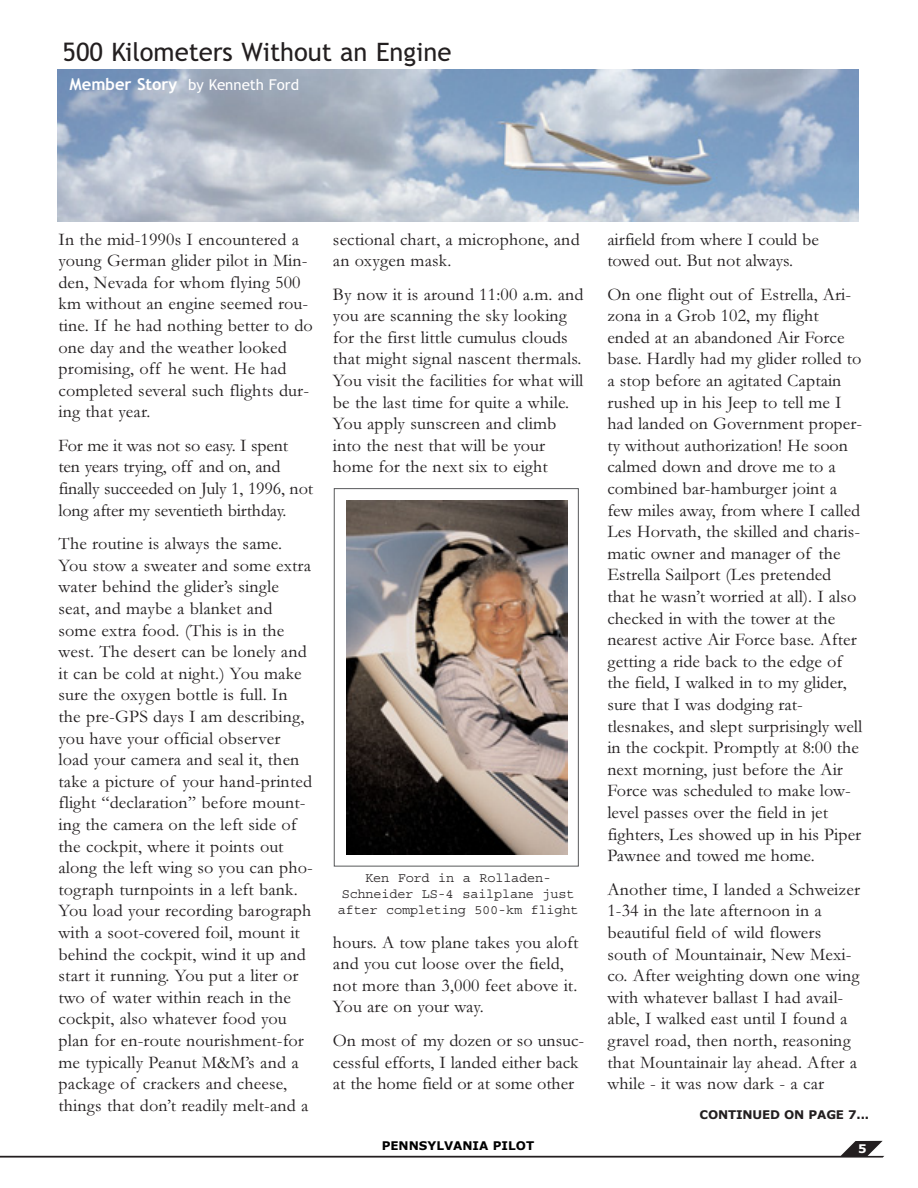
<style>
.page{position:relative;width:918px;height:1188px;background:#fff}
.page>*{position:absolute;margin:0;border:0;box-sizing:border-box;transform-origin:0 0}
.t1{font:25.5px "TT1515 BO00";color:#231f20}
.t2{font:18px/21.6px "TT15186 O00";letter-spacing:.01em;color:#231f20}
.t3{font:18px/21.6px "TT15186 O00";letter-spacing:-.01em;color:#231f20}
.t4{font:15px "TT1515 BO00";color:#fff}
.t5{font:13.5px/16.2px "Courier";letter-spacing:-.01em;color:#231f20;text-align:center}
.t6{font:12px "TT15162 O00";letter-spacing:-.015em;color:#231f20}
.t7{font:12px "TT15162 O00";color:#000}
.t8{font:12px "TT15162 O00";color:#fff}
.s1{font-family:"TT15154 O00";font-size:16.5px}
</style>
<div class="page">
<svg style="left:0;top:1141px;width:884px;height:17px"></svg>
<img style="left:347px;top:500px;width:220px;height:354px">
<div style="left:334px;top:488px;width:245px;height:379px;border:1px solid #58595b"></div>
<img style="left:57px;top:69px;width:802px;height:153px">
<h1 class="t1" style="left:63px;top:42px;width:390px">500 Kilometers Without an Engine</h1>
<p class="t4" style="left:70px;top:79px;width:231px"><span class="s1">Member Story</span> by Kenneth Ford</p>
<p class="t2" style="left:58px;top:230px;width:256px">In the mid-1990s I encountered a young German glider pilot in Min&shy;den, Nevada for whom flying 500 km without an engine seemed rou&shy;tine. If he had nothing better to do one day and the weather looked promising, off he went. He had completed several such flights dur&shy;ing that year.</p>
<p class="t3" style="left:58px;top:436px;width:256px">For me it was not so easy. I spent ten years trying, off and on, and finally succeeded on July 1, 1996, not long after my seventieth birthday.</p>
<p class="t2" style="left:58px;top:535px;width:256px">The routine is always the same.<br>You stow a sweater and some extra water behind the glider’s single seat, and maybe a blanket and some extra food. (This is in the west. The desert can be lonely and it can be cold at night.) You make sure the oxygen bottle is full. In the pre-GPS days I am describing, you have your official observer load your camera and seal it, then take a picture of your hand-printed flight “declaration” before mount&shy;ing the camera on the left side of the cockpit, where it points out along the left wing so you can pho&shy;tograph turnpoints in a left bank.<br>You load your recording barograph with a soot-covered foil, mount it behind the cockpit, wind it up and start it running. You put a liter or two of water within reach in the cockpit, also whatever food you plan for en-route nourishment-for me typically Peanut M&amp;M’s and a package of crackers and cheese, things that don’t readily melt-and a</p>
<p class="t2" style="left:333px;top:230px;width:248px">sectional chart, a microphone, and an oxygen mask.</p>
<p class="t2" style="left:333px;top:285px;width:252px">By now it is around 11:00 a.m. and you are scanning the sky looking for the first little cumulus clouds that might signal nascent thermals.<br>You visit the facilities for what will be the last time for quite a while.<br>You apply sunscreen and climb into the nest that will be your home for the next six to eight</p>
<p class="t5" style="left:338px;top:871px;width:242px">Ken Ford in a Rolladen-<br>Schneider LS-4 sailplane just after completing 500-km flight</p>
<p class="t2" style="left:333px;top:933px;width:247px">hours. A tow plane takes you aloft and you cut loose over the field, not more than 3,000 feet above it.<br>You are on your way.</p>
<p class="t2" style="left:333px;top:1032px;width:253px">On most of my dozen or so unsuc&shy;cessful efforts, I landed either back at the home field or at some other</p>
<p class="t2" style="left:607px;top:230px;width:213px">airfield from where I could be towed out. But not always.</p>
<p class="t2" style="left:607px;top:285px;width:256px">On one flight out of Estrella, Ari&shy;zona in a Grob 102, my flight ended at an abandoned Air Force base. Hardly had my glider rolled to a stop before an agitated Captain rushed up in his Jeep to tell me I had landed on Government proper&shy;ty without authorization! He soon calmed down and drove me to a combined bar-hamburger joint a few miles away, from where I called<br>Les Horvath, the skilled and charis&shy;matic owner and manager of the<br>Estrella Sailport (Les pretended that he wasn’t worried at all). I also checked in with the tower at the nearest active Air Force base. After getting a ride back to the edge of the field, I walked in to my glider, sure that I was dodging rat&shy;tlesnakes, and slept surprisingly well in the cockpit. Promptly at 8:00 the next morning, just before the Air<br>Force was scheduled to make low&shy;level passes over the field in jet fighters, Les showed up in his Piper<br>Pawnee and towed me home.</p>
<p class="t2" style="left:607px;top:880px;width:254px">Another time, I landed a Schweizer<br>1-34 in the late afternoon in a beautiful field of wild flowers south of Mountainair, New Mexi&shy;co. After weighting down one wing with whatever ballast I had avail&shy;able, I walked east until I found a gravel road, then north, reasoning that Mountainair lay ahead. After a while - it was now dark - a car</p>
<p class="t6" style="left:700px;top:1110px;width:171px">CONTINUED ON PAGE 7...</p>
<p class="t7" style="left:382px;top:1141px;width:154px">PENNSYLVANIA PILOT</p>
<p class="t8" style="left:858px;top:1144px;width:10px">5</p>
</div>
